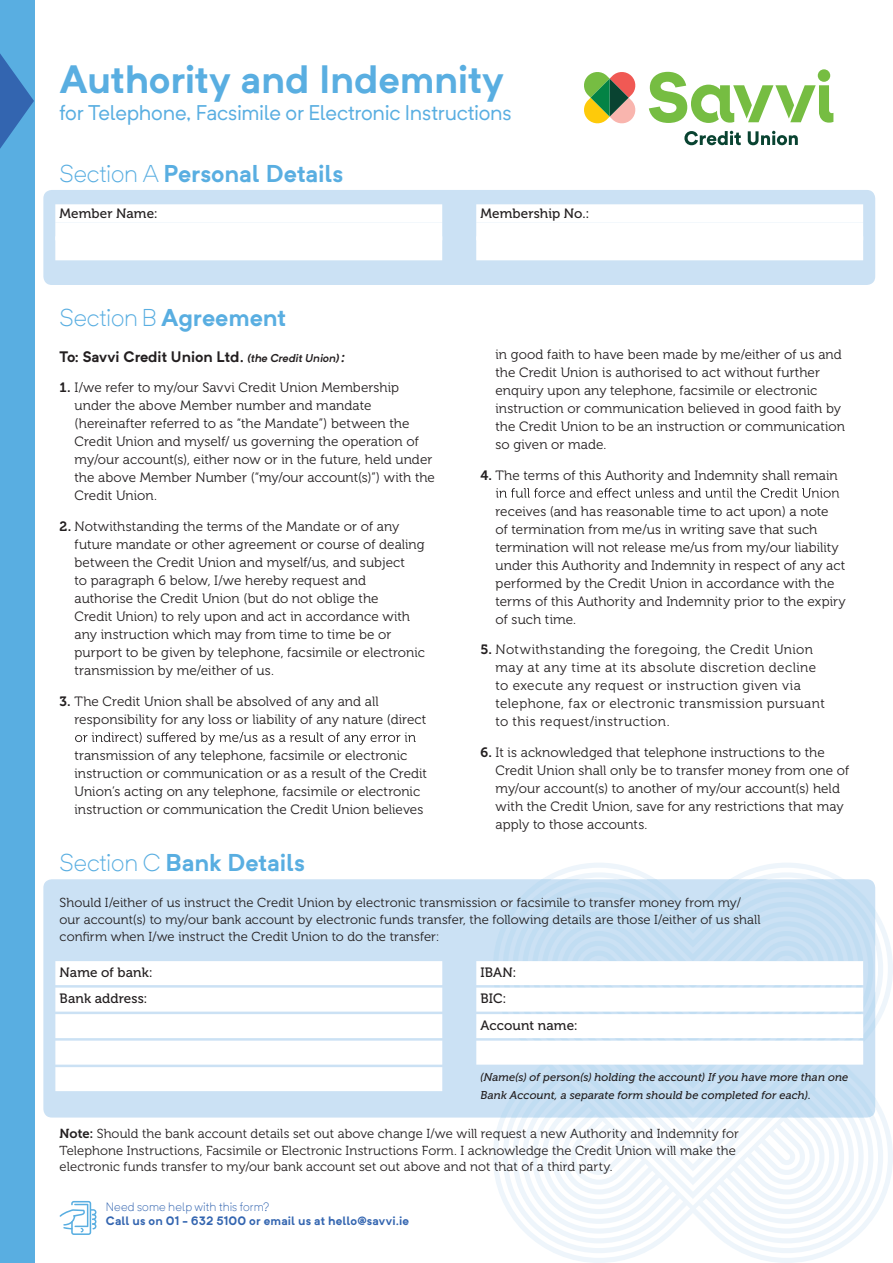
<style>
.page{position:relative;width:893px;height:1263px;background:#fff}
.page>*{position:absolute;margin:0;border:0;box-sizing:border-box;transform-origin:0 0}
.t1{font:700 39px "Neutrif Pro";letter-spacing:-.01em;color:#59aee1}
.t2{font:700 24px "Neutrif Pro";letter-spacing:-.005em;color:#59aee1}
.t3{font:21px "Neutrif Pro";letter-spacing:-.015em;color:#59aee1}
.t4{font:700 15px "Neutrif Pro";color:#231f20}
.t5{font:13.5px/18px "Museo 300";letter-spacing:.005em;color:#231f20}
.t6{font:13.5px/18px "Museo 300";letter-spacing:.03em;color:#231f20}
.t7{font:13.5px/26.5px "Museo 500";letter-spacing:.005em;color:#231f20}
.t8{font:13.05px/16.5px "Museo 300";letter-spacing:.005em;color:#231f20}
.t9{font:700 12px "Neutrif Pro";letter-spacing:.01em;color:#3365b0}
.t10{font:300 12px "Neutrif Pro";letter-spacing:.005em;color:#3365b0}
.t11{font:italic 11.25px/18px "Museo 500";letter-spacing:.01em;color:#231f20}
.s1{font-weight:300}
.s2{font-weight:600;font-style:italic;font-size:11.25px}
.s3{font-weight:600;font-style:italic}
.s4{font-family:"Museo 700"}
.s5{font-style:normal}
</style>
<div class="page">
<svg style="left:684px;top:131px;width:57px;height:14px"></svg>
<svg style="left:748px;top:131px;width:50px;height:14px"></svg>
<svg style="left:584px;top:72px;width:52px;height:52px"></svg>
<svg style="left:649px;top:69px;width:184px;height:54px"></svg>
<div style="left:43px;top:879px;width:832px;height:238px;background:#cbe1f4;border-radius:9px"></div>
<svg style="left:493px;top:863px;width:400px;height:400px"></svg>
<svg style="left:563px;top:872px;width:320px;height:327px"></svg>
<svg style="left:503px;top:879px;width:372px;height:238px"></svg>
<svg style="left:504px;top:882px;width:378px;height:168px"></svg>
<svg style="left:505px;top:911px;width:339px;height:332px"></svg>
<div style="left:55px;top:961px;width:387px;height:24px;background:#fff"></div>
<div style="left:55px;top:987px;width:387px;height:24px;background:#fff"></div>
<div style="left:55px;top:1014px;width:387px;height:24px;background:#fff"></div>
<div style="left:55px;top:1041px;width:387px;height:24px;background:#fff"></div>
<div style="left:55px;top:1067px;width:387px;height:24px;background:#fff"></div>
<div style="left:476px;top:961px;width:387px;height:24px;background:#fff"></div>
<div style="left:476px;top:987px;width:387px;height:24px;background:#fff"></div>
<div style="left:476px;top:1014px;width:387px;height:24px;background:#fff"></div>
<div style="left:476px;top:1041px;width:387px;height:24px;background:#fff"></div>
<svg style="left:75px;top:732px;width:341px;height:13px"></svg>
<svg style="left:496px;top:488px;width:343px;height:10px"></svg>
<div style="left:0;top:0;width:34px;height:1263px;background:#59aee1"></div>
<svg style="left:0;top:53px;width:34px;height:96px"></svg>
<div style="left:43px;top:190px;width:832px;height:95px;background:#cbe1f4;border-radius:9px"></div>
<div style="left:55px;top:204px;width:387px;height:18px;background:#fff"></div>
<div style="left:55px;top:222px;width:387px;height:18px;background:#fff"></div>
<div style="left:55px;top:236px;width:387px;height:24px;background:#fff"></div>
<div style="left:476px;top:204px;width:387px;height:18px;background:#fff"></div>
<div style="left:476px;top:222px;width:387px;height:18px;background:#fff"></div>
<div style="left:476px;top:236px;width:387px;height:24px;background:#fff"></div>
<svg style="left:60px;top:1201px;width:36px;height:34px"></svg>
<h1 class="t1" style="left:60px;top:53px;width:446px">Authority and Indemnity</h1>
<h3 class="t3" style="left:60px;top:99px;width:454px">for Telephone, Facsimile or Electronic Instructions</h3>
<h2 class="t2" style="left:59px;top:157px;width:285px"><span class="s1">Section A</span> Personal Details</h2>
<p class="t7" style="left:60px;top:200px;width:100px">Member Name:</p>
<p class="t7" style="left:480px;top:200px;width:110px">Membership No.:</p>
<h2 class="t2" style="left:60px;top:301px;width:228px"><span class="s1">Section B</span> Agreement</h2>
<p class="t4" style="left:60px;top:346px;width:287px">To: Savvi Credit Union Ltd. <span class="s2">(the Credit Union)</span><span class="s3">:</span></p>
<p class="t5" style="left:75px;top:379px;width:362px;text-indent:-15px"><span class="s4">1.</span> I/we refer to my/our Savvi Credit Union Membership under the above Member number and mandate (hereinafter referred to as “the Mandate”) between the Credit Union and myself/ us governing the operation of my/our account(s), either now or in the future, held under the above Member Number (“my/our account(s)”) with the Credit Union.</p>
<p class="t5" style="left:75px;top:518px;width:352px;text-indent:-15px"><span class="s4">2.</span> Notwithstanding the terms of the Mandate or of any future mandate or other agreement or course of dealing between the Credit Union and myself/us, and subject<br>to paragraph 6 below, I/we hereby request and authorise the Credit Union (but do not oblige the<br>Credit Union) to rely upon and act in accordance with any instruction which may from time to time be or purport to be given by telephone, facsimile or electronic transmission by me/either of us.</p>
<p class="t5" style="left:75px;top:692px;width:353px;text-indent:-15px"><span class="s4">3.</span> The Credit Union shall be absolved of any and all responsibility for any loss or liability of any nature (direct</p>
<p class="t5" style="left:75px;top:746px;width:354px">transmission of any telephone, facsimile or electronic instruction or communication or as a result of the Credit Union’s acting on any telephone, facsimile or electronic instruction or communication the Credit Union believes</p>
<p class="t5" style="left:495px;top:345px;width:351px">in good faith to have been made by me/either of us and the Credit Union is authorised to act without further enquiry upon any telephone, facsimile or electronic instruction or communication believed in good faith by the Credit Union to be an instruction or communication so given or made.</p>
<p class="t5" style="left:480px;top:466px;width:359px"><span class="s4">4.</span> The terms of this Authority and Indemnity shall remain</p>
<p class="t5" style="left:495px;top:502px;width:352px">receives (and has reasonable time to act upon) a note<br>of termination from me/us in writing save that such termination will not release me/us from my/our liability under this Authority and Indemnity in respect of any act performed by the Credit Union in accordance with the terms of this Authority and Indemnity prior to the expiry of such time.</p>
<p class="t6" style="left:495px;top:641px;width:331px;text-indent:-15px"><span class="s4">5.</span> Notwithstanding the foregoing, the Credit Union may at any time at its absolute discretion decline to execute any request or instruction given via telephone, fax or electronic transmission pursuant to this request/instruction.</p>
<p class="t5" style="left:495px;top:744px;width:355px;text-indent:-15px"><span class="s4">6.</span> It is acknowledged that telephone instructions to the Credit Union shall only be to transfer money from one of my/our account(s) to another of my/our account(s) held with the Credit Union, save for any restrictions that may apply to those accounts.</p>
<h2 class="t2" style="left:60px;top:846px;width:247px"><span class="s1">Section C</span> Bank Details</h2>
<p class="t8" style="left:60px;top:894px;width:702px;line-height:17.2px">Should I/either of us instruct the Credit Union by electronic transmission or facsimile to transfer money from my/ our account(s) to my/our bank account by electronic funds transfer, the following details are those I/either of us shall confirm when I/we instruct the Credit Union to do the transfer:</p>
<p class="t7" style="left:60px;top:959px;width:95px">Name of bank:<br>Bank address:</p>
<p class="t7" style="left:481px;top:959px;width:99px">IBAN:<br>BIC:<br>Account name:</p>
<p class="t11" style="left:481px;top:1068px;width:369px">(Name(s) of person(s) holding the account) If you have more than one<br>Bank Account, a separate form should be completed for each)<span class="s5">.</span></p>
<p class="t8" style="left:60px;top:1125px;width:681px"><span class="s4">Note:</span> Should the bank account details set out above change I/we will request a new Authority and Indemnity for<br>Telephone Instructions, Facsimile or Electronic Instructions Form. I acknowledge the Credit Union will make the electronic funds transfer to my/our bank account set out above and not that of a third party.</p>
<p class="t10" style="left:106px;top:1199px;width:165px">Need some help with this form?</p>
<p class="t9" style="left:106px;top:1213px;width:305px">Call us on 01 - 632 5100 or email us at hello@savvi.ie</p>
</div>
